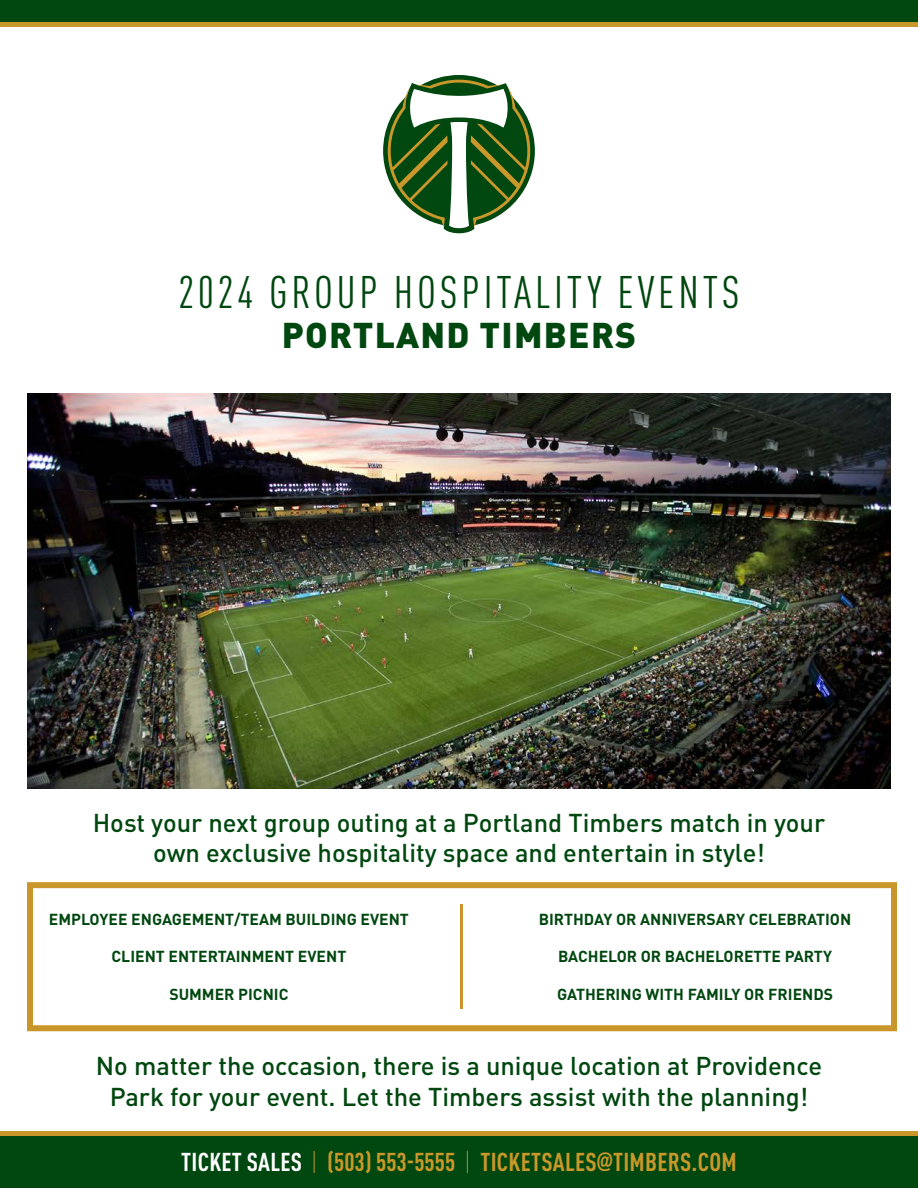
<style>
.page{position:relative;width:918px;height:1188px;background:#fff}
.page>*{position:absolute;margin:0;border:0;box-sizing:border-box;transform-origin:0 0}
.t1{font:condensed 45px "DINOT";letter-spacing:.085em;color:#004710}
.t2{font:900 35.4px "DINOT";letter-spacing:.035em;color:#004710}
.t3{font:500 25.5px "DINOT";color:#004710}
.t4{font:700 condensed 25.5px "DINOT";letter-spacing:.01em;color:#ca982a}
.t5{font:700 15.75px "DINOT";color:#004710}
.s1{color:#fff}
.s2{font-weight:300}
.s3{font-family:"Trade Gothic Next LT Pro";font-weight:800}
</style>
<div class="page">
<div style="left:0;top:0;width:918px;height:22px;background:#004710"></div>
<div style="left:0;top:22px;width:918px;height:5px;background:#ca982a"></div>
<div style="left:0;top:1136px;width:918px;height:52px;background:#004710"></div>
<div style="left:0;top:1131px;width:918px;height:5px;background:#ca982a"></div>
<svg style="left:383px;top:75px;width:152px;height:158px"></svg>
<img style="left:27px;top:393px;width:864px;height:395px">
<div style="left:27px;top:882px;width:870px;height:149px;border:6px solid #c9962b"></div>
<svg style="left:460px;top:905px;width:3px;height:104px"></svg>
<p class="t1" style="left:178px;top:266px;width:563px">2024 GROUP HOSPITALITY EVENTS</p>
<p class="t2" style="left:282px;top:312px;width:356px">PORTLAND TIMBERS</p>
<p class="t3" style="left:93px;top:806px;width:734px">Host your next group outing at a Portland Timbers match in your</p>
<p class="t3" style="left:153px;top:837px;width:613px">own exclusive hospitality space and entertain in style!</p>
<p class="t5" style="left:49px;top:909px;width:362px">EMPLOYEE ENGAGEMENT/TEAM BUILDING EVENT</p>
<p class="t5" style="left:112px;top:946px;width:236px">CLIENT ENTERTAINMENT EVENT</p>
<p class="t5" style="left:169px;top:984px;width:121px">SUMMER PICNIC</p>
<p class="t5" style="left:539px;top:909px;width:314px">BIRTHDAY OR ANNIVERSARY CELEBRATION</p>
<p class="t5" style="left:558px;top:946px;width:276px">BACHELOR OR BACHELORETTE PARTY</p>
<p class="t5" style="left:557px;top:984px;width:278px">GATHERING WITH FAMILY OR FRIENDS</p>
<p class="t3" style="left:96px;top:1050px;width:728px">No matter the occasion, there is a unique location at Providence</p>
<p class="t3" style="left:110px;top:1080px;width:700px">Park for your event. Let the Timbers assist with the planning!</p>
<p class="t4" style="left:181px;top:1146px;width:557px"><span class="s1">TICKET SALES</span> <span class="s2">|</span> (503) 553-5555 <span class="s2">|</span> TICKETSALES<span class="s3">@</span>TIMBERS.COM</p>
</div>
